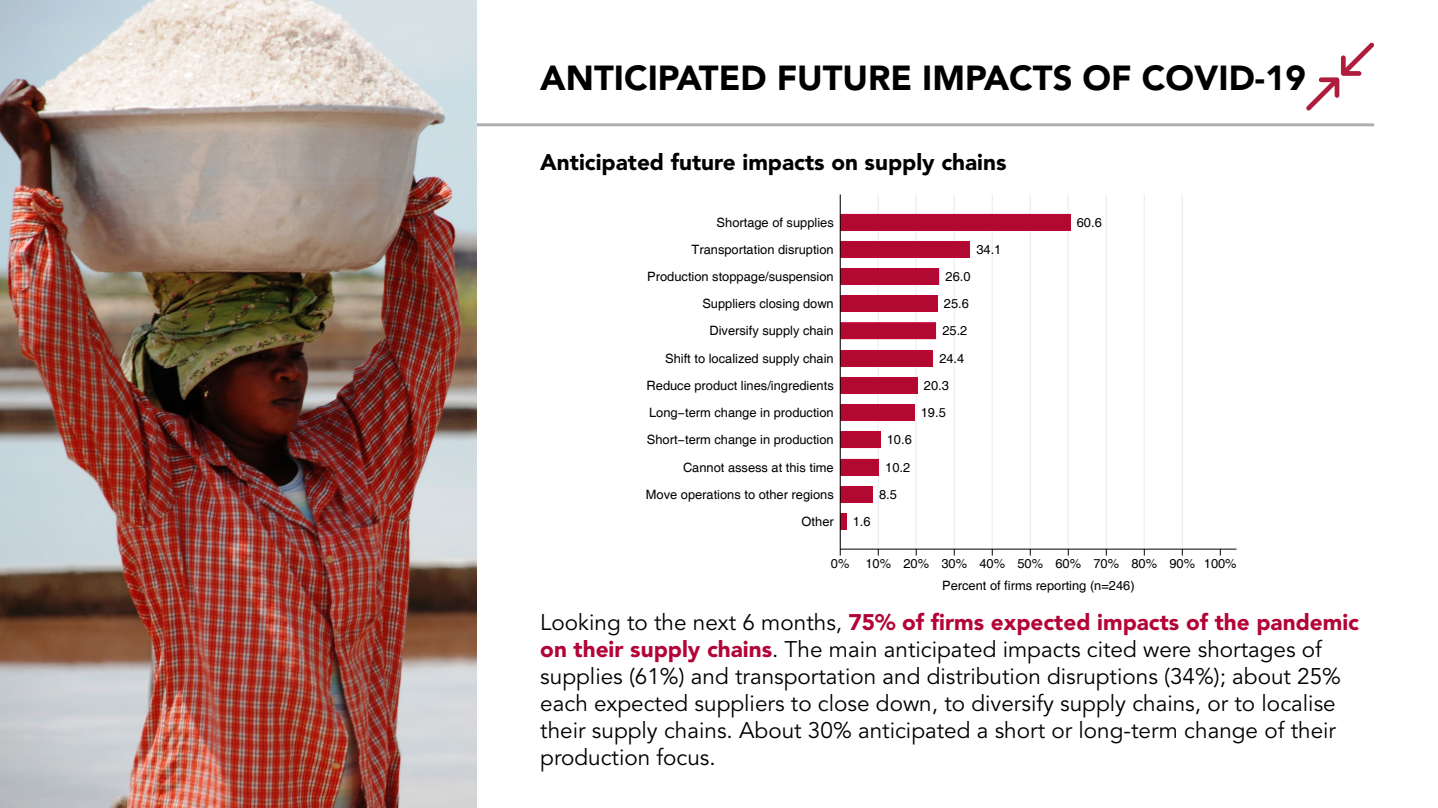
<style>
.page{position:relative;width:1438px;height:808px;background:#fff}
.page>*{position:absolute;margin:0;border:0;box-sizing:border-box;transform-origin:0 0}
.t1{font:900 34.5px "Avenir LT Std";color:#000001}
.t2{font:22.5px/27px "Avenir LT Std";color:#000001}
.t3{font:900 22.5px "Avenir LT Std";color:#000001}
.t4{font:12.9px/22px "Helvetica";color:#000}
.s1{font-weight:900;color:#b30437}
</style>
<div class="page">
<hr style="left:64px;top:123px;width:1309px;height:3px;background:#aeafb3">
<svg style="left:1306px;top:43px;width:68px;height:68px"></svg>
<hr style="left:1181px;top:194px;width:1px;height:355px;background:#eaf2f3">
<hr style="left:1143px;top:194px;width:1px;height:355px;background:#eaf2f3">
<hr style="left:1105px;top:194px;width:1px;height:355px;background:#eaf2f3">
<hr style="left:1067px;top:194px;width:1px;height:355px;background:#eaf2f3">
<hr style="left:1029px;top:194px;width:1px;height:355px;background:#eaf2f3">
<hr style="left:991px;top:194px;width:1px;height:355px;background:#eaf2f3">
<hr style="left:953px;top:194px;width:1px;height:355px;background:#eaf2f3">
<hr style="left:915px;top:194px;width:1px;height:355px;background:#eaf2f3">
<hr style="left:877px;top:194px;width:1px;height:355px;background:#eaf2f3">
<div style="left:840px;top:513px;width:6px;height:17px;background:#b20933"></div>
<div style="left:840px;top:513px;width:6px;height:17px;border:1px solid #c10534"></div>
<div style="left:840px;top:486px;width:32px;height:16px;background:#b20933"></div>
<div style="left:840px;top:486px;width:32px;height:16px;border:1px solid #c10534"></div>
<div style="left:840px;top:459px;width:38px;height:16px;background:#b20933"></div>
<div style="left:840px;top:459px;width:38px;height:16px;border:1px solid #c10534"></div>
<div style="left:840px;top:432px;width:40px;height:16px;background:#b20933"></div>
<div style="left:840px;top:432px;width:40px;height:16px;border:1px solid #c10534"></div>
<div style="left:840px;top:404px;width:74px;height:17px;background:#b20933"></div>
<div style="left:840px;top:404px;width:74px;height:17px;border:1px solid #c10534"></div>
<div style="left:840px;top:377px;width:77px;height:17px;background:#b20933"></div>
<div style="left:840px;top:377px;width:77px;height:17px;border:1px solid #c10534"></div>
<div style="left:840px;top:350px;width:92px;height:16px;background:#b20933"></div>
<div style="left:840px;top:350px;width:92px;height:16px;border:1px solid #c10534"></div>
<div style="left:840px;top:323px;width:95px;height:16px;background:#b20933"></div>
<div style="left:840px;top:323px;width:95px;height:16px;border:1px solid #c10534"></div>
<div style="left:840px;top:296px;width:97px;height:16px;background:#b20933"></div>
<div style="left:840px;top:296px;width:97px;height:16px;border:1px solid #c10534"></div>
<div style="left:840px;top:268px;width:99px;height:17px;background:#b20933"></div>
<div style="left:840px;top:268px;width:99px;height:17px;border:1px solid #c10534"></div>
<div style="left:840px;top:241px;width:129px;height:16px;background:#b20933"></div>
<div style="left:840px;top:241px;width:129px;height:16px;border:1px solid #c10534"></div>
<div style="left:840px;top:214px;width:230px;height:16px;background:#b20933"></div>
<div style="left:840px;top:214px;width:230px;height:16px;border:1px solid #c10534"></div>
<hr style="left:840px;top:549px;width:396px;height:1px;background:#000">
<hr style="left:839px;top:194px;width:1px;height:355px;background:#000">
<img style="left:0;top:0;width:476px;height:808px">
<p class="t1" style="left:540px;top:57px;width:767px">ANTICIPATED FUTURE IMPACTS OF COVID-19</p>
<p class="t3" style="left:540px;top:149px;width:467px">Anticipated future impacts on supply chains</p>
<p class="t4" style="left:716px;top:211px;width:119px">Shortage of supplies</p>
<p class="t4" style="left:691px;top:239px;width:144px">Transportation disruption</p>
<p class="t4" style="left:976px;top:239px;width:27px">34.1</p>
<p class="t4" style="left:647px;top:266px;width:188px">Production stoppage/suspension</p>
<p class="t4" style="left:945px;top:266px;width:27px">26.0</p>
<p class="t4" style="left:702px;top:293px;width:133px">Suppliers closing down</p>
<p class="t4" style="left:943px;top:293px;width:27px">25.6</p>
<p class="t4" style="left:709px;top:320px;width:126px">Diversify supply chain</p>
<p class="t4" style="left:942px;top:320px;width:27px">25.2</p>
<p class="t4" style="left:665px;top:348px;width:170px">Shift to localized supply chain</p>
<p class="t4" style="left:939px;top:348px;width:27px">24.4</p>
<p class="t4" style="left:646px;top:375px;width:189px">Reduce product lines/ingredients</p>
<p class="t4" style="left:923px;top:375px;width:27px">20.3</p>
<p class="t4" style="left:649px;top:402px;width:186px">Long−term change in production</p>
<p class="t4" style="left:920px;top:402px;width:27px">19.5</p>
<p class="t4" style="left:647px;top:429px;width:188px">Short−term change in production</p>
<p class="t4" style="left:886px;top:429px;width:27px">10.6</p>
<p class="t4" style="left:683px;top:456px;width:152px">Cannot assess at this time</p>
<p class="t4" style="left:885px;top:456px;width:27px">10.2</p>
<p class="t4" style="left:645px;top:484px;width:189px">Move operations to other regions</p>
<p class="t4" style="left:879px;top:484px;width:19px">8.5</p>
<p class="t4" style="left:801px;top:511px;width:34px">Other</p>
<p class="t4" style="left:852px;top:511px;width:19px">1.6</p>
<p class="t4" style="left:1076px;top:211px;width:27px">60.6</p>
<p class="t4" style="left:942px;top:553px;width:296px;text-indent:-111px">0% 10% 20% 30% 40% 50% 60% 70% 80% 90% 100%<br>Percent of firms reporting (n=246)</p>
<p class="t2" style="left:540px;top:610px;width:820px">Looking to the next 6 months, <span class="s1">75% of firms expected impacts of the pandemic on their supply chains</span>. The main anticipated impacts cited were shortages of supplies (61%) and transportation and distribution disruptions (34%); about 25% each expected suppliers to close down, to diversify supply chains, or to localise their supply chains. About 30% anticipated a short or long-term change of their production focus.</p>
</div>
